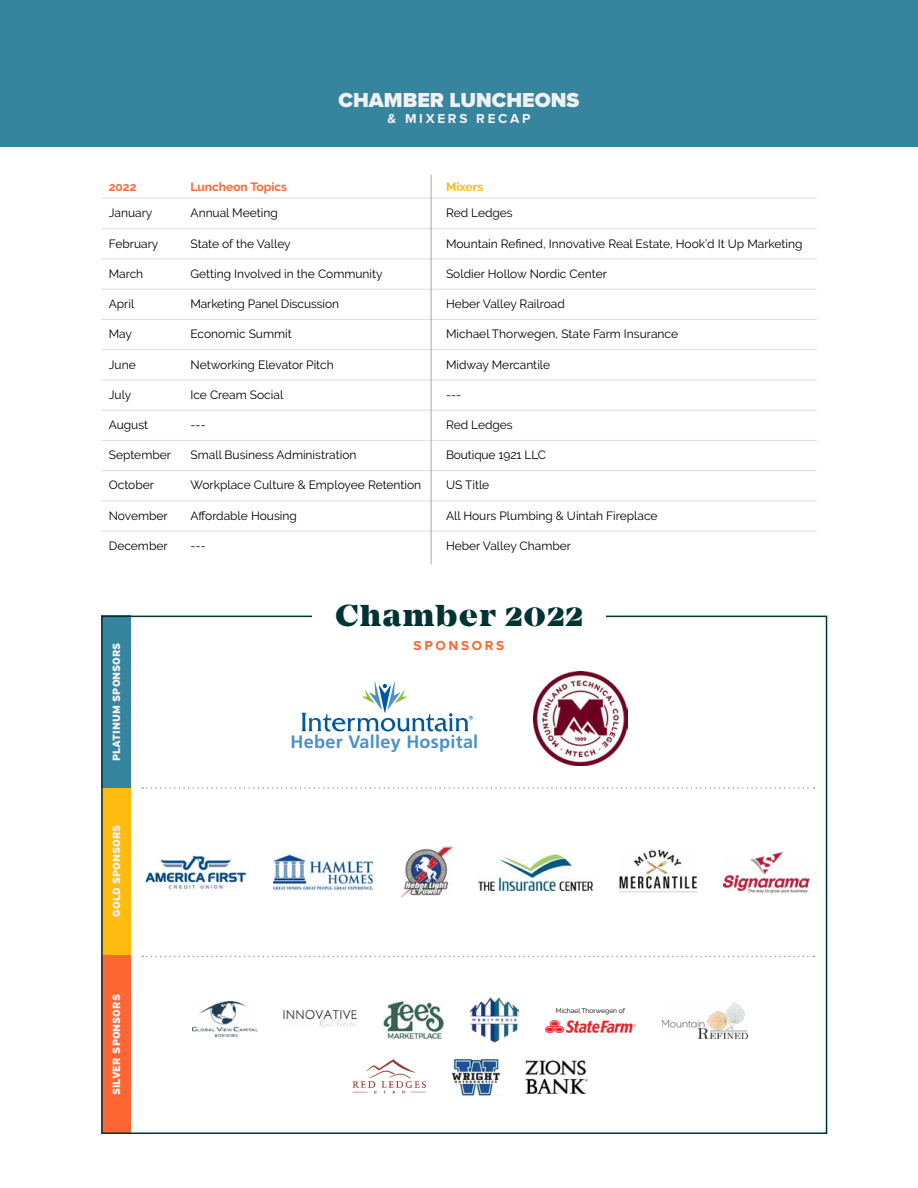
<style>
.page{position:relative;width:918px;height:1188px;background:#fff}
.page>*{position:absolute;margin:0;border:0;box-sizing:border-box;transform-origin:0 0}
.t1{font:800 31.5px "Mirador";letter-spacing:.045em;color:#033}
.t2{font:900 21px "Proxima Nova";color:#f1f1f2}
.t3{font:700 18px "Frutiger LT Std";letter-spacing:.015em;color:#4990cd}
.t4{font:700 13.5px "Proxima Nova";letter-spacing:.2em;color:#f1f1f2}
.t5{font:700 13.5px "Proxima Nova";letter-spacing:.2em;color:#f63}
.t6{font:12px "Raleway";color:#000}
.t7{font:700 12px "Raleway";color:#f63}
.t8{font:700 12px "Raleway";color:#febc11}
.t9{font:900 10.5px "Interstate";color:#f1f1f2}
.t10{font:6.75px "Raleway";color:#000}
</style>
<div class="page">
<div style="left:0;top:0;width:918px;height:147px;background:#37849e"></div>
<div style="left:101px;top:616px;width:30px;height:172px;background:#37849e"></div>
<div style="left:101px;top:788px;width:30px;height:168px;background:#febc11"></div>
<div style="left:101px;top:956px;width:30px;height:178px;background:#f63"></div>
<hr style="left:101px;top:228px;width:82px;height:1px;background:#dfdddd">
<hr style="left:183px;top:228px;width:255px;height:1px;background:#dfdddd">
<hr style="left:438px;top:228px;width:379px;height:1px;background:#dfdddd">
<hr style="left:101px;top:259px;width:82px;height:1px;background:#dfdddd">
<hr style="left:183px;top:259px;width:255px;height:1px;background:#dfdddd">
<hr style="left:438px;top:259px;width:379px;height:1px;background:#dfdddd">
<hr style="left:101px;top:289px;width:82px;height:1px;background:#dfdddd">
<hr style="left:183px;top:289px;width:255px;height:1px;background:#dfdddd">
<hr style="left:438px;top:289px;width:379px;height:1px;background:#dfdddd">
<hr style="left:101px;top:319px;width:82px;height:1px;background:#dfdddd">
<hr style="left:183px;top:319px;width:255px;height:1px;background:#dfdddd">
<hr style="left:438px;top:319px;width:379px;height:1px;background:#dfdddd">
<hr style="left:101px;top:349px;width:82px;height:1px;background:#dfdddd">
<hr style="left:183px;top:349px;width:255px;height:1px;background:#dfdddd">
<hr style="left:438px;top:349px;width:379px;height:1px;background:#dfdddd">
<hr style="left:101px;top:380px;width:82px;height:1px;background:#dfdddd">
<hr style="left:183px;top:380px;width:255px;height:1px;background:#dfdddd">
<hr style="left:438px;top:380px;width:379px;height:1px;background:#dfdddd">
<hr style="left:101px;top:410px;width:82px;height:1px;background:#dfdddd">
<hr style="left:183px;top:410px;width:255px;height:1px;background:#dfdddd">
<hr style="left:438px;top:410px;width:379px;height:1px;background:#dfdddd">
<hr style="left:101px;top:440px;width:82px;height:1px;background:#dfdddd">
<hr style="left:183px;top:440px;width:255px;height:1px;background:#dfdddd">
<hr style="left:438px;top:440px;width:379px;height:1px;background:#dfdddd">
<hr style="left:101px;top:470px;width:82px;height:1px;background:#dfdddd">
<hr style="left:183px;top:470px;width:255px;height:1px;background:#dfdddd">
<hr style="left:438px;top:470px;width:379px;height:1px;background:#dfdddd">
<hr style="left:101px;top:501px;width:82px;height:1px;background:#dfdddd">
<hr style="left:183px;top:501px;width:255px;height:1px;background:#dfdddd">
<hr style="left:438px;top:501px;width:379px;height:1px;background:#dfdddd">
<hr style="left:101px;top:531px;width:82px;height:1px;background:#dfdddd">
<hr style="left:183px;top:531px;width:255px;height:1px;background:#dfdddd">
<hr style="left:438px;top:531px;width:379px;height:1px;background:#dfdddd">
<hr style="left:101px;top:198px;width:82px;height:1px;background:#dfdddd">
<hr style="left:183px;top:198px;width:255px;height:1px;background:#dfdddd">
<hr style="left:438px;top:198px;width:379px;height:1px;background:#dfdddd">
<img style="left:533px;top:672px;width:94px;height:94px">
<svg style="left:301px;top:682px;width:172px;height:49px"></svg>
<img style="left:145px;top:853px;width:101px;height:36px">
<img style="left:272px;top:854px;width:102px;height:37px">
<img style="left:401px;top:847px;width:52px;height:50px">
<img style="left:479px;top:854px;width:114px;height:37px">
<img style="left:619px;top:851px;width:78px;height:42px">
<img style="left:723px;top:852px;width:88px;height:40px">
<svg style="left:142px;top:787px;width:673px;height:2px"></svg>
<svg style="left:142px;top:956px;width:673px;height:1px"></svg>
<img style="left:192px;top:1001px;width:65px;height:35px">
<img style="left:283px;top:1010px;width:74px;height:17px">
<img style="left:383px;top:1001px;width:61px;height:37px">
<img style="left:470px;top:998px;width:49px;height:44px">
<img style="left:545px;top:1020px;width:91px;height:14px">
<img style="left:662px;top:1003px;width:86px;height:36px">
<svg style="left:353px;top:1059px;width:73px;height:35px"></svg>
<img style="left:452px;top:1059px;width:47px;height:36px">
<img style="left:526px;top:1060px;width:62px;height:34px">
<hr style="left:431px;top:175px;width:1px;height:389px;background:#a7a9ac">
<h2 class="t2" style="left:339px;top:84px;width:242px">CHAMBER LUNCHEONS</h2>
<p class="t4" style="left:387px;top:111px;width:145px">&amp; MIXERS RECAP</p>
<p class="t7" style="left:109px;top:179px;width:29px">2022</p>
<p class="t7" style="left:191px;top:179px;width:98px">Luncheon Topics</p>
<p class="t8" style="left:446px;top:179px;width:39px">Mixers</p>
<p class="t6" style="left:109px;top:206px;width:45px">January</p>
<p class="t6" style="left:191px;top:206px;width:89px">Annual Meeting</p>
<p class="t6" style="left:446px;top:206px;width:68px">Red Ledges</p>
<p class="t6" style="left:109px;top:236px;width:51px">February</p>
<p class="t6" style="left:191px;top:236px;width:102px">State of the Valley</p>
<p class="t6" style="left:446px;top:236px;width:358px">Mountain Refined, Innovative Real Estate, Hook’d It Up Marketing</p>
<p class="t6" style="left:109px;top:267px;width:36px">March</p>
<p class="t6" style="left:191px;top:267px;width:194px">Getting Involved in the Community</p>
<p class="t6" style="left:446px;top:267px;width:162px">Soldier Hollow Nordic Center</p>
<p class="t6" style="left:109px;top:297px;width:27px">April</p>
<p class="t6" style="left:191px;top:297px;width:150px">Marketing Panel Discussion</p>
<p class="t6" style="left:446px;top:297px;width:120px">Heber Valley Railroad</p>
<p class="t6" style="left:109px;top:327px;width:25px">May</p>
<p class="t6" style="left:191px;top:327px;width:103px">Economic Summit</p>
<p class="t6" style="left:446px;top:327px;width:234px">Michael Thorwegen, State Farm Insurance</p>
<p class="t6" style="left:109px;top:357px;width:28px">June</p>
<p class="t6" style="left:191px;top:357px;width:145px">Networking Elevator Pitch</p>
<p class="t6" style="left:446px;top:357px;width:106px">Midway Mercantile</p>
<p class="t6" style="left:109px;top:388px;width:24px">July</p>
<p class="t6" style="left:191px;top:388px;width:94px">Ice Cream Social</p>
<p class="t6" style="left:446px;top:388px;width:17px">---</p>
<p class="t6" style="left:109px;top:418px;width:41px">August</p>
<p class="t6" style="left:191px;top:418px;width:17px">---</p>
<p class="t6" style="left:446px;top:418px;width:68px">Red Ledges</p>
<p class="t6" style="left:109px;top:448px;width:64px">September</p>
<p class="t6" style="left:191px;top:448px;width:167px">Small Business Administration</p>
<p class="t6" style="left:446px;top:448px;width:101px">Boutique 1921 LLC</p>
<p class="t6" style="left:109px;top:478px;width:47px">October</p>
<p class="t6" style="left:191px;top:478px;width:232px">Workplace Culture &amp; Employee Retention</p>
<p class="t6" style="left:446px;top:478px;width:45px">US Title</p>
<p class="t6" style="left:109px;top:509px;width:61px">November</p>
<p class="t6" style="left:191px;top:509px;width:108px">Affordable Housing</p>
<p class="t6" style="left:446px;top:509px;width:213px">All Hours Plumbing &amp; Uintah Fireplace</p>
<p class="t6" style="left:109px;top:539px;width:60px">December</p>
<p class="t6" style="left:191px;top:539px;width:17px">---</p>
<p class="t6" style="left:446px;top:539px;width:127px">Heber Valley Chamber</p>
<p class="t9" style="left:110px;top:761px;width:120px;rotate:-90deg">PLATINUM SPONSORS</p>
<p class="t9" style="left:110px;top:917px;width:94px;rotate:-90deg">GOLD SPONSORS</p>
<p class="t9" style="left:110px;top:1095px;width:103px;rotate:-90deg">SILVER SPONSORS</p>
<h1 class="t1" style="left:335px;top:596px;width:249px">Chamber 2022</h1>
<p class="t5" style="left:414px;top:638px;width:92px">SPONSORS</p>
<h3 class="t3" style="left:291px;top:731px;width:189px">Heber Valley Hospital</h3>
<p class="t10" style="left:556px;top:1007px;width:71px">Michael Thorwegen of</p>
</div>
